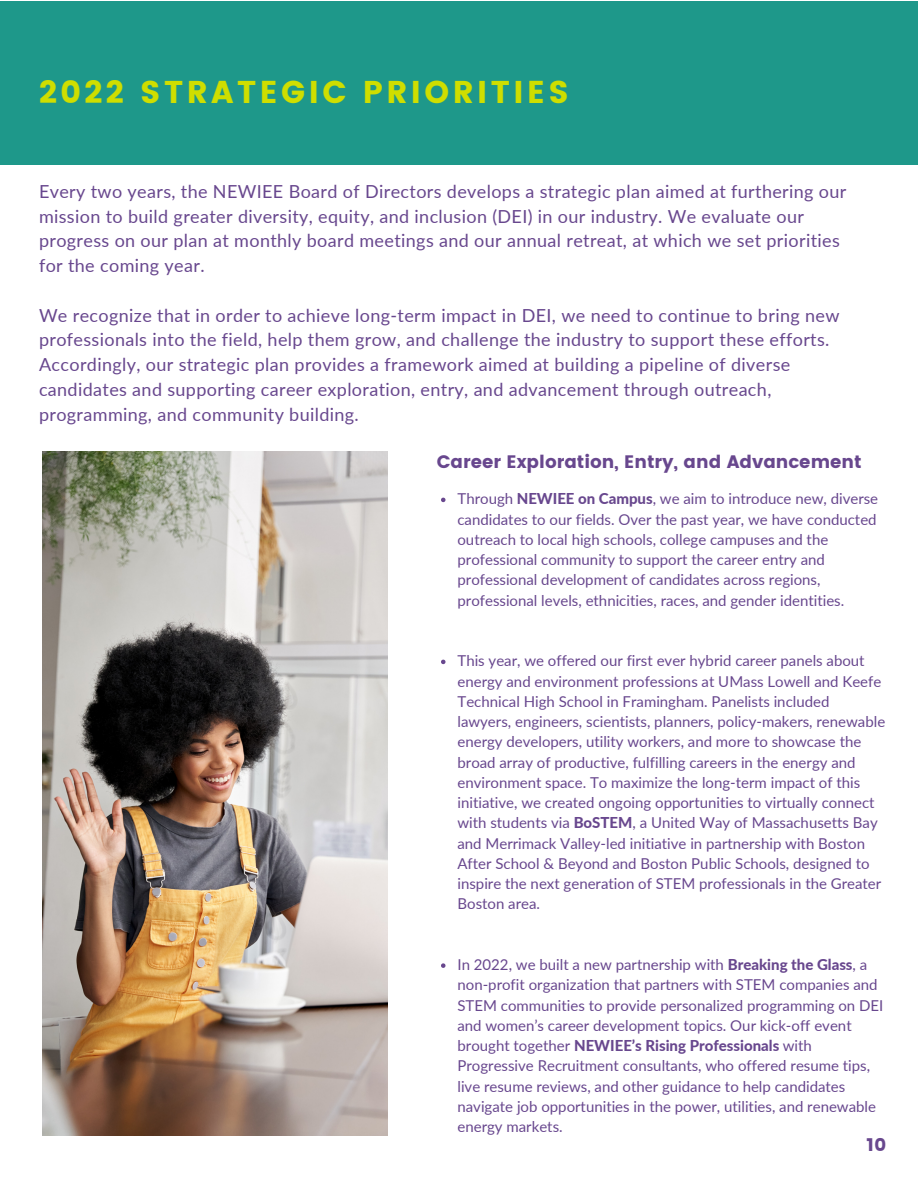
<style>
.page{position:relative;width:918px;height:1188px;background:#fff}
.page>*{position:absolute;margin:0;border:0;box-sizing:border-box;transform-origin:0 0}
.t1{font:31.5px "Poppins";letter-spacing:.11em;color:#cfde00}
.t2{font:18px/24.8px "Lato";letter-spacing:.02em;color:#68478e}
.t3{font:18px "Poppins";color:#68478e}
.t4{font:15px/20.2px "Lato";color:#68478e}
.s1{font-weight:800}
</style>
<div class="page">
<div style="left:0;top:1px;width:918px;height:163px;background:#1e988a"></div>
<img style="left:43px;top:451px;width:345px;height:684px">
<svg style="left:441px;top:498px;width:5px;height:4px"></svg>
<svg style="left:441px;top:660px;width:5px;height:4px"></svg>
<svg style="left:441px;top:963px;width:5px;height:5px"></svg>
<h1 class="t1" style="left:39px;top:73px;width:531px">2022 STRATEGIC PRIORITIES</h1>
<p class="t2" style="left:39px;top:178px;width:809px">Every two years, the NEWIEE Board of Directors develops a strategic plan aimed at furthering our mission to build greater diversity, equity, and inclusion (DEI) in our industry. We evaluate our progress on our plan at monthly board meetings and our annual retreat, at which we set priorities for the coming year.</p>
<p class="t2" style="left:39px;top:302px;width:802px">We recognize that in order to achieve long-term impact in DEI, we need to continue to bring new professionals into the field, help them grow, and challenge the industry to support these efforts.<br>Accordingly, our strategic plan provides a framework aimed at building a pipeline of diverse candidates and supporting career exploration, entry, and advancement through outreach, programming, and community building.</p>
<p class="t3" style="left:437px;top:451px;width:426px">Career Exploration, Entry, and Advancement</p>
<p class="t4" style="left:457px;top:488px;width:422px">Through <span class="s1">NEWIEE on Campus</span>, we aim to introduce new, diverse candidates to our fields. Over the past year, we have conducted outreach to local high schools, college campuses and the professional community to support the career entry and professional development of candidates across regions, professional levels, ethnicities, races, and gender identities.</p>
<p class="t4" style="left:457px;top:650px;width:429px">This year, we offered our first ever hybrid career panels about energy and environment professions at UMass Lowell and Keefe Technical High School in Framingham. Panelists included lawyers, engineers, scientists, planners, policy‐makers, renewable energy developers, utility workers, and more to showcase the broad array of productive, fulfilling careers in the energy and environment space. To maximize the long-term impact of this initiative, we created ongoing opportunities to virtually connect with students via <span class="s1">BoSTEM</span>, a United Way of Massachusetts Bay and Merrimack Valley-led initiative in partnership with Boston After School &amp; Beyond and Boston Public Schools, designed to inspire the next generation of STEM professionals in the Greater Boston area.</p>
<p class="t4" style="left:457px;top:954px;width:427px">In 2022, we built a new partnership with <span class="s1">Breaking the Glass</span>, a non-profit organization that partners with STEM companies and STEM communities to provide personalized programming on DEI and women’s career development topics. Our kick-off event brought together <span class="s1">NEWIEE’s Rising Professionals</span> with Progressive Recruitment consultants, who offered resume tips, live resume reviews, and other guidance to help candidates navigate job opportunities in the power, utilities, and renewable energy markets.</p>
<p class="t3" style="left:867px;top:1135px;width:21px">10</p>
</div>
